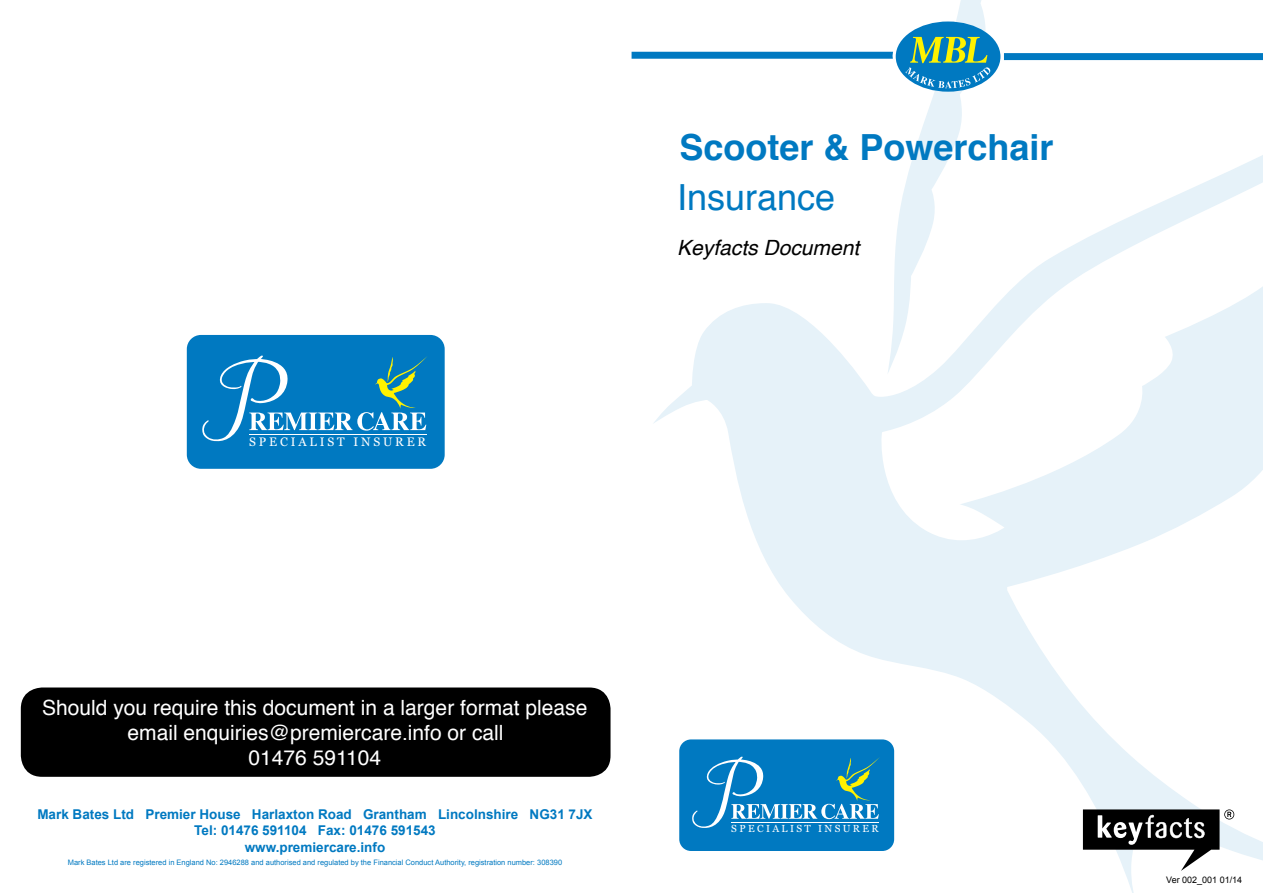
<style>
.page{position:relative;width:1263px;height:893px;background:#fff}
.page>*{position:absolute;margin:0;border:0;box-sizing:border-box;transform-origin:0 0}
.t1{font:700 36px "Helvetica";color:#0079c1}
.t2{font:36px "Helvetica";color:#0079c1}
.t3{font:21px/25.2px "Helvetica";color:#fff;text-align:center}
.t4{font:italic 21px "Helvetica";color:#000}
.t5{font:700 13.5px/16.2px "Arial";color:#0079c1;text-align:center}
.t6{font:12.3px "Georgia";letter-spacing:.235em;color:#fff}
.t7{font:10.2px "Georgia";letter-spacing:.235em;color:#fff}
.t8{font:9px "Arial";color:#000}
.t9{font:7.5px "Arial";color:#0079c1}
</style>
<div class="page">
<svg style="left:653px;top:0;width:610px;height:893px"></svg>
<svg style="left:1083px;top:809px;width:151px;height:62px"></svg>
<div style="left:679px;top:739px;width:215px;height:112px;background:#0079c1;border-radius:12px"></div>
<svg style="left:692px;top:757px;width:188px;height:71px"></svg>
<hr style="left:731px;top:822px;width:148px;height:1px;background:#fff">
<div style="left:896px;top:22px;width:104px;height:70px;background:#0079c1;border-radius:50%"></div>
<svg style="left:905px;top:37px;width:86px;height:51px"></svg>
<svg style="left:631px;top:52px;width:262px;height:7px;background:#0a7ec3"></svg>
<svg style="left:1004px;top:53px;width:259px;height:7px;background:#037ac1"></svg>
<div style="left:21px;top:687px;width:589px;height:90px;background:#000;border-radius:21px"></div>
<div style="left:187px;top:335px;width:258px;height:134px;background:#0079c1;border-radius:14px"></div>
<svg style="left:202px;top:356px;width:225px;height:86px"></svg>
<hr style="left:249px;top:434px;width:177px;height:1px;background:#fff">
<h3 class="t6" style="left:249px;top:435px;width:178px">SPECIALIST INSURER</h3>
<h1 class="t1" style="left:679px;top:118px;width:376px">Scooter &amp; Powerchair</h1>
<h1 class="t2" style="left:677px;top:170px;width:160px">Insurance</h1>
<h2 class="t4" style="left:677px;top:231px;width:184px">Keyfacts Document</h2>
<h2 class="t3" style="left:42px;top:695px;width:547px">Should you require this document in a larger format please email enquiries@premiercare.info or call<br>01476 591104</h2>
<h3 class="t5" style="left:37px;top:807px;width:557px">Mark Bates Ltd Premier House Harlaxton Road Grantham Lincolnshire NG31 7JX<br>Tel: 01476 591104 Fax: 01476 591543<br>www.premiercare.info</h3>
<p class="t9" style="left:68px;top:858px;width:496px">Mark Bates Ltd are registered in England No: 2946288 and authorised and regulated by the Financial Conduct Authority, registration number: 308390</p>
<h3 class="t7" style="left:731px;top:823px;width:149px">SPECIALIST INSURER</h3>
<p class="t8" style="left:1166px;top:873px;width:78px">Ver 002_001 01/14</p>
</div>
